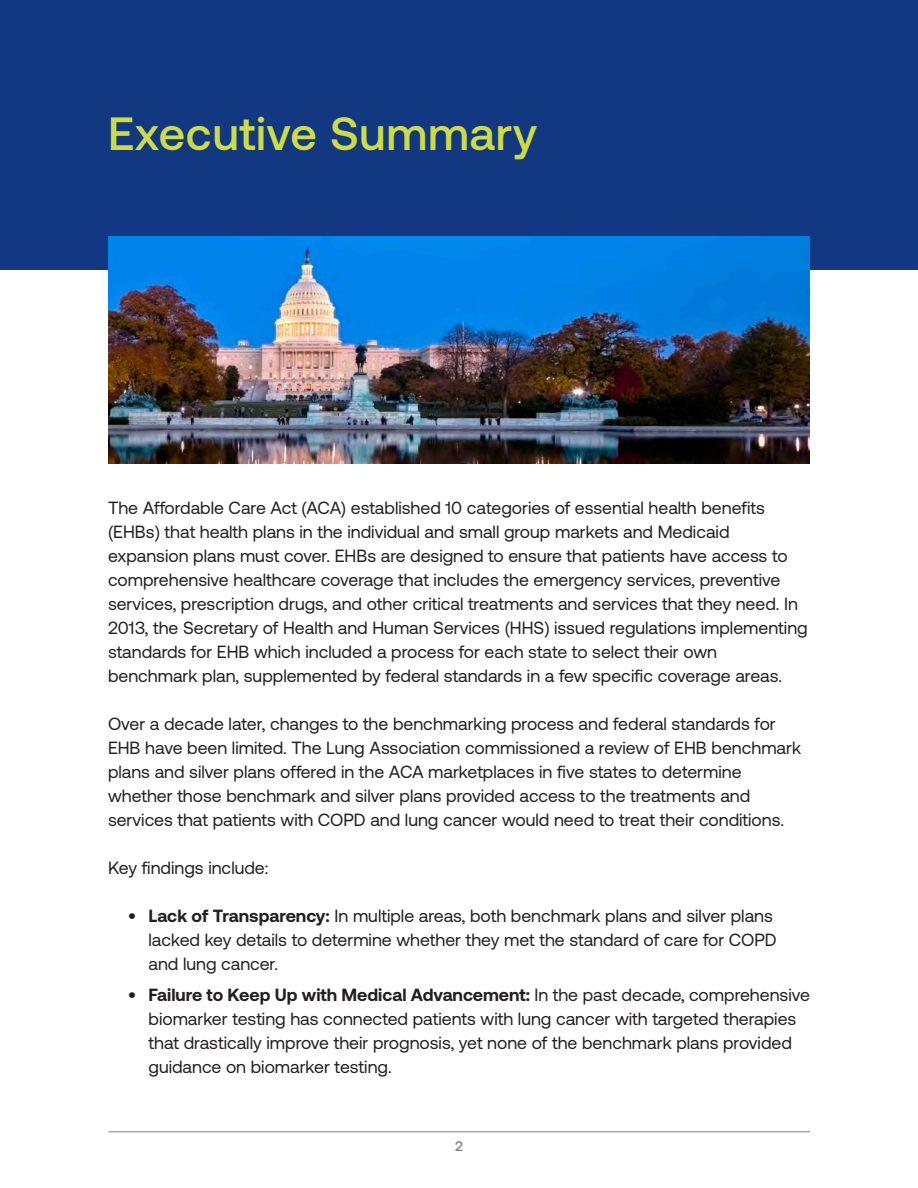
<style>
.page{position:relative;width:918px;height:1188px;background:#fff}
.page>*{position:absolute;margin:0;border:0;box-sizing:border-box;transform-origin:0 0}
.t1{font:500 46.5px "Aeonik";letter-spacing:.015em;color:#cddc44}
.t2{font:17.7px/24px "Aeonik";color:#231f20}
.t3{font:500 13.8px "Aeonik";color:#808285}
.s1{font-weight:700}
</style>
<div class="page">
<hr style="left:109px;top:1131px;width:701px;height:1px;background:#808285">
<div style="left:0;top:0;width:918px;height:270px;background:#113880"></div>
<img style="left:108px;top:236px;width:702px;height:227px">
<p class="t1" style="left:108px;top:107px;width:431px">Executive Summary</p>
<p class="t2" style="left:108px;top:496px;width:701px">The Affordable Care Act (ACA) established 10 categories of essential health benefits (EHBs) that health plans in the individual and small group markets and Medicaid expansion plans must cover. EHBs are designed to ensure that patients have access to comprehensive healthcare coverage that includes the emergency services, preventive services, prescription drugs, and other critical treatments and services that they need. In 2013, the Secretary of Health and Human Services (HHS) issued regulations implementing standards for EHB which included a process for each state to select their own benchmark plan, supplemented by federal standards in a few specific coverage areas.</p>
<p class="t2" style="left:108px;top:712px;width:695px">Over a decade later, changes to the benchmarking process and federal standards for EHB have been limited. The Lung Association commissioned a review of EHB benchmark plans and silver plans offered in the ACA marketplaces in five states to determine whether those benchmark and silver plans provided access to the treatments and services that patients with COPD and lung cancer would need to treat their conditions.</p>
<p class="t2" style="left:108px;top:856px;width:162px">Key findings include:</p>
<p class="t2" style="left:149px;top:904px;width:630px;text-indent:-20px"><span class="s1">• Lack of Transparency:</span> In multiple areas, both benchmark plans and silver plans lacked key details to determine whether they met the standard of care for COPD and lung cancer.</p>
<p class="t2" style="left:149px;top:983px;width:663px;text-indent:-20px"><span class="s1">• Failure to Keep Up with Medical Advancement:</span> In the past decade, comprehensive biomarker testing has connected patients with lung cancer with targeted therapies that drastically improve their prognosis, yet none of the benchmark plans provided guidance on biomarker testing.</p>
<p class="t3" style="left:455px;top:1139px;width:9px">2</p>
</div>
